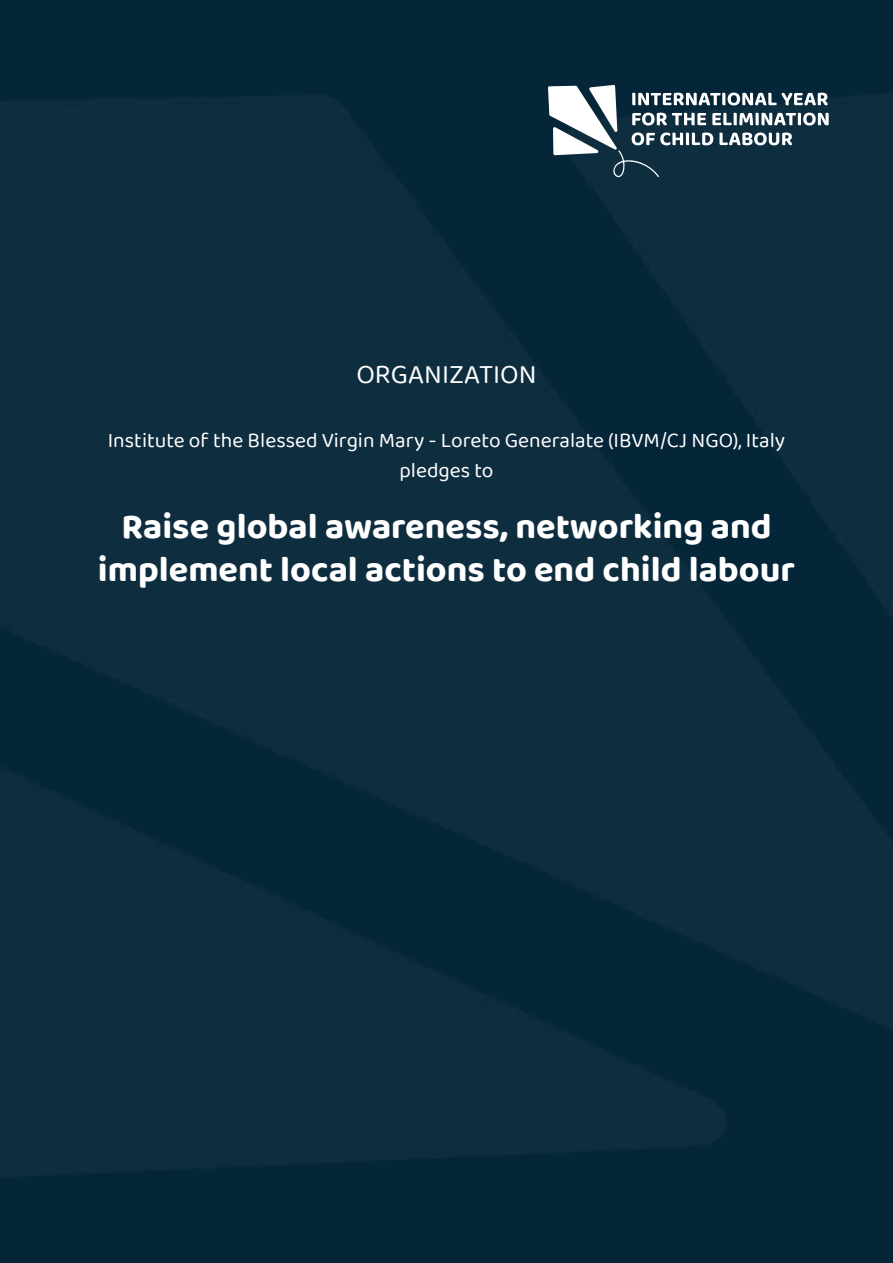
<style>
.page{position:relative;width:893px;height:1263px;background:#0e2d3f}
.page>*{position:absolute;margin:0;border:0;box-sizing:border-box;transform-origin:0 0}
.t1{font:700 36px/43.2px "Baloo 2";color:#fff;text-align:center}
.t2{font:27px "Baloo 2";color:#fff}
.t3{font:21px/30px "Baloo 2";color:#fff;text-align:center}
</style>
<div class="page">
<svg style="left:548px;top:85px;width:281px;height:92px"></svg>
<p class="t2" style="left:356px;top:356px;width:182px">ORGANIZATION</p>
<p class="t3" style="left:108px;top:426px;width:679px">Institute of the Blessed Virgin Mary - Loreto Generalate (IBVM/CJ NGO), Italy pledges to</p>
<h1 class="t1" style="left:98px;top:503px;width:699px">Raise global awareness, networking and implement local actions to end child labour</h1>
</div>
